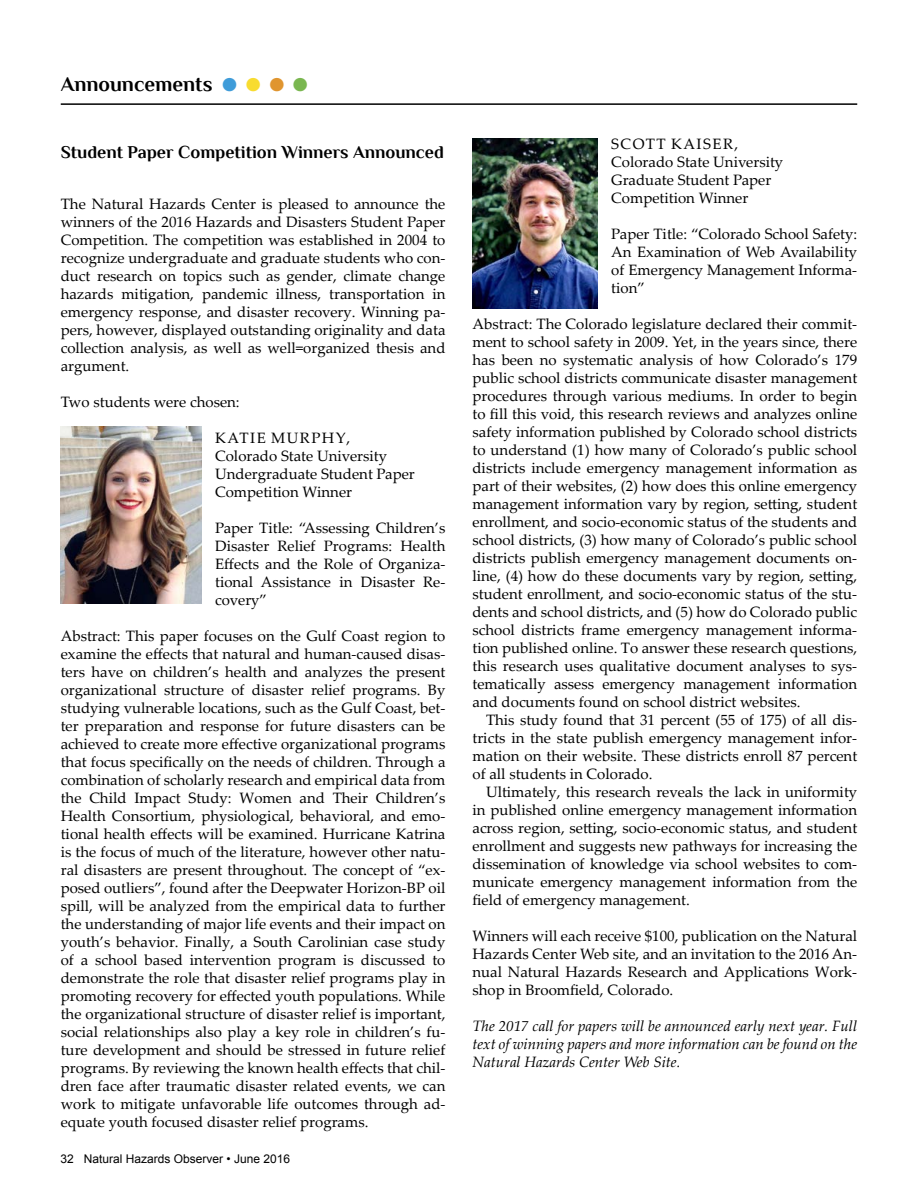
<style>
.page{position:relative;width:918px;height:1188px;background:#fff}
.page>*{position:absolute;margin:0;border:0;box-sizing:border-box;transform-origin:0 0}
.t1{font:700 21px "Philosopher";color:#000}
.t2{font:700 18px "Philosopher";color:#000}
.t3{font:15px/18px "Palatino Linotype";color:#000;text-align:justify}
.t4{font:italic 15px/18px "Palatino Linotype";color:#000;text-align:justify}
.t5{font:12px "Arial";color:#000}
.s1{font-family:"Palatino Linotype";font-weight:400;font-size:39px;color:#3f9cd9}
.s2{font-family:"Palatino Linotype";font-weight:400;font-size:39px;color:#f8dc30}
.s3{font-family:"Palatino Linotype";font-weight:400;font-size:39px;color:#e0952f}
.s4{font-family:"Palatino Linotype";font-weight:400;font-size:39px;color:#7ab750}
</style>
<div class="page">
<img style="left:61px;top:427px;width:141px;height:177px">
<img style="left:472px;top:138px;width:126px;height:171px">
<hr style="left:61px;top:103px;width:796px;height:2px;background:#000">
<h1 class="t1" style="left:61px;top:73px;width:253px">Announcements <span class="s1">•</span><span class="s2">•</span><span class="s3">•</span><span class="s4">•</span></h1>
<p class="t2" style="left:61px;top:143px;width:385px">Student Paper Competition Winners Announced</p>
<p class="t3" style="left:61px;top:194px;width:386px">The Natural Hazards Center is pleased to announce the winners of the 2016 Hazards and Disasters Student Paper Competition. The competition was established in 2004 to recognize undergraduate and graduate students who con&shy;duct research on topics such as gender, climate change hazards mitigation, pandemic illness, transportation in emergency response, and disaster recovery. Winning pa&shy;pers, however, displayed outstanding originality and data collection analysis, as well as well=organized thesis and argument.</p>
<p class="t3" style="left:61px;top:392px;width:180px">Two students were chosen:</p>
<p class="t3" style="left:215px;top:428px;width:23px">Katie</p>
<p class="t3" style="left:271px;top:428px;width:29px">Murphy</p>
<p class="t3" style="left:215px;top:428px;width:201px;text-align:left;text-indent:131px">,<br>Colorado State University<br>Undergraduate Student Paper<br>Competition Winner</p>
<p class="t3" style="left:215px;top:518px;width:232px">Paper Title: “Assessing Children’s Disaster Relief Programs: Health Effects and the Role of Organiza&shy;tional Assistance in Disaster Re&shy;covery”</p>
<p class="t3" style="left:61px;top:626px;width:386px">Abstract: This paper focuses on the Gulf Coast region to examine the effects that natural and human-caused disas&shy;ters have on children’s health and analyzes the present organizational structure of disaster relief programs. By studying vulnerable locations, such as the Gulf Coast, bet&shy;ter preparation and response for future disasters can be achieved to create more effective organizational programs that focus specifically on the needs of children. Through a combination of scholarly research and empirical data from the Child Impact Study: Women and Their Children’s Health Consortium, physiological, behavioral, and emo&shy;tional health effects will be examined. Hurricane Katrina is the focus of much of the literature, however other natu&shy;ral disasters are present throughout. The concept of “ex&shy;posed outliers”, found after the Deepwater Horizon-BP oil spill, will be analyzed from the empirical data to further the understanding of major life events and their impact on youth’s behavior. Finally, a South Carolinian case study of a school based intervention program is discussed to demonstrate the role that disaster relief programs play in promoting recovery for effected youth populations. While the organizational structure of disaster relief is important, social relationships also play a key role in children’s fu&shy;ture development and should be stressed in future relief programs. By reviewing the known health effects that chil&shy;dren face after traumatic disaster related events, we can work to mitigate unfavorable life outcomes through ad&shy;equate youth focused disaster relief programs.</p>
<p class="t5" style="left:61px;top:1151px;width:231px">32 Natural Hazards Observer • June 2016</p>
<p class="t3" style="left:611px;top:135px;width:83px">Scott Kaiser</p>
<p class="t3" style="left:611px;top:135px;width:174px;text-align:left;text-indent:123px">,<br>Colorado State University<br>Graduate Student Paper<br>Competition Winner</p>
<p class="t3" style="left:611px;top:225px;width:247px">Paper Title: “Colorado School Safety:<br>An Examination of Web Availability of Emergency Management Informa&shy;tion”</p>
<p class="t3" style="left:473px;top:315px;width:386px">Abstract: The Colorado legislature declared their commit&shy;ment to school safety in 2009. Yet, in the years since, there has been no systematic analysis of how Colorado’s 179 public school districts communicate disaster management procedures through various mediums. In order to begin to fill this void, this research reviews and analyzes online safety information published by Colorado school districts to understand (1) how many of Colorado’s public school districts include emergency management information as part of their websites, (2) how does this online emergency management information vary by region, setting, student enrollment, and socio-economic status of the students and school districts, (3) how many of Colorado’s public school districts publish emergency management documents on&shy;line, (4) how do these documents vary by region, setting, student enrollment, and socio-economic status of the stu&shy;dents and school districts, and (5) how do Colorado public school districts frame emergency management informa&shy;tion published online. To answer these research questions, this research uses qualitative document analyses to sys&shy;tematically assess emergency management information and documents found on school district websites.</p>
<p class="t3" style="left:473px;top:711px;width:386px;text-indent:13px">This study found that 31 percent (55 of 175) of all dis&shy;tricts in the state publish emergency management infor&shy;mation on their website. These districts enroll 87 percent of all students in Colorado.</p>
<p class="t3" style="left:473px;top:783px;width:386px;text-indent:13px">Ultimately, this research reveals the lack in uniformity in published online emergency management information across region, setting, socio-economic status, and student enrollment and suggests new pathways for increasing the dissemination of knowledge via school websites to com&shy;municate emergency management information from the field of emergency management.</p>
<p class="t3" style="left:473px;top:927px;width:386px">Winners will each receive $100, publication on the Natural Hazards Center Web site, and an invitation to the 2016 An&shy;nual Natural Hazards Research and Applications Work&shy;shop in Broomfield, Colorado.</p>
<p class="t4" style="left:473px;top:1017px;width:386px">The 2017 call for papers will be announced early next year. Full text of winning papers and more information can be found on the Natural Hazards Center Web Site.</p>
</div>
